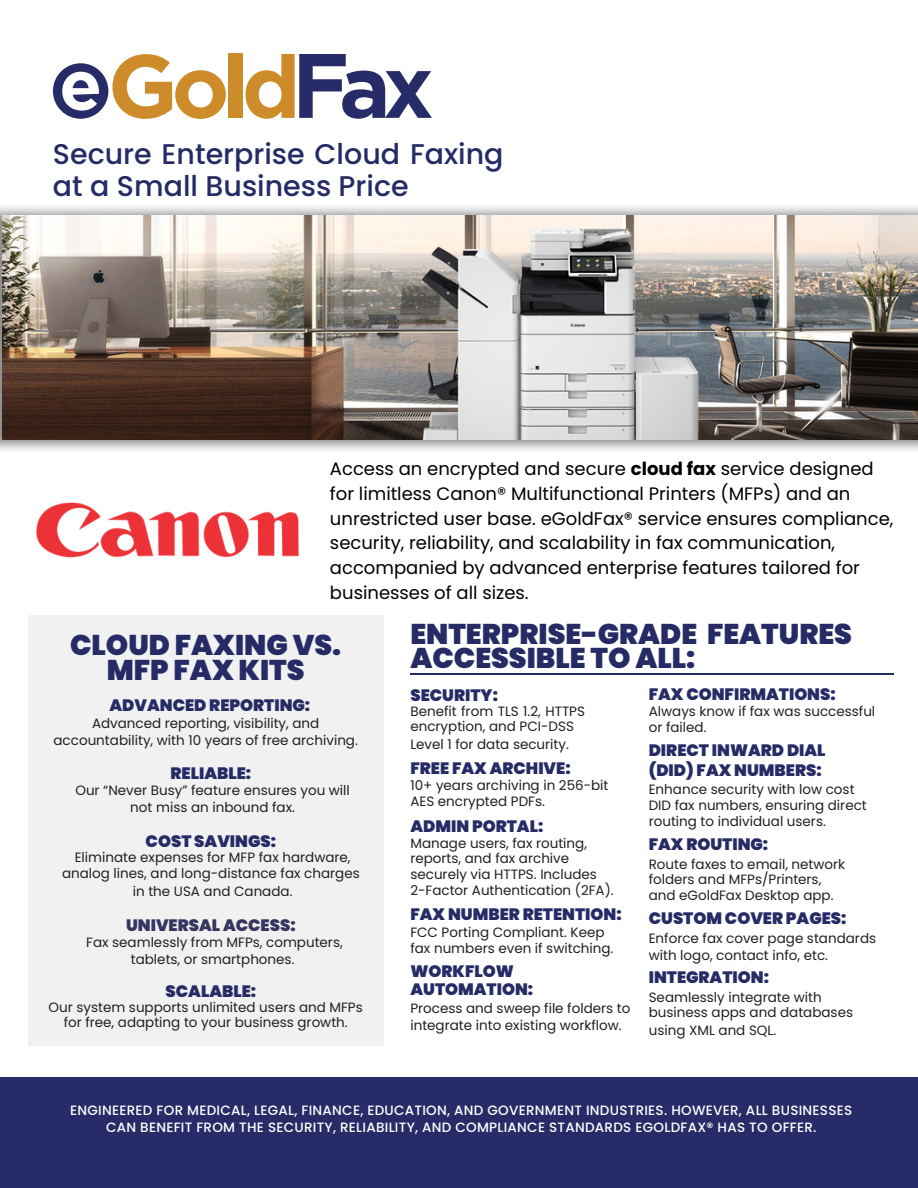
<style>
.page{position:relative;width:918px;height:1188px;background:#fff}
.page>*{position:absolute;margin:0;border:0;box-sizing:border-box;transform-origin:0 0}
.t1{font:900 28.5px/24.8px "Poppins";color:#262b66;text-align:center}
.t2{font:500 28.5px/32.7px "Poppins";color:#262b66}
.t3{font:18px/24.8px "Poppins";color:#000}
.t4{font:900 16.5px/18px "Poppins";color:#262b66}
.t5{font:900 16.5px "Poppins";color:#37355f}
.t6{font:13.5px/15.8px "Poppins";color:#231f20}
.t7{font:500 13.5px/16.8px "Poppins";letter-spacing:.02em;color:#fff;text-align:center}
.s1{font-weight:700}
</style>
<div class="page">
<img style="left:0;top:207px;width:918px;height:244px">
<img style="left:2px;top:215px;width:916px;height:224px">
<div style="left:53px;top:63px;width:55px;height:56px;background:#272b67;border-radius:28px"></div>
<svg style="left:62px;top:72px;width:37px;height:39px"></svg>
<svg style="left:112px;top:54px;width:114px;height:65px"></svg>
<div style="left:229px;top:54px;width:13px;height:64px;background:#ce8b2a"></div>
<svg style="left:246px;top:54px;width:186px;height:65px"></svg>
<div style="left:0;top:1078px;width:918px;height:110px;background:#272b67"></div>
<img style="left:36px;top:502px;width:263px;height:56px">
<div style="left:28px;top:615px;width:356px;height:430px;background:#f1f1f2"></div>
<hr style="left:410px;top:674px;width:484px;height:1px;background:#262b66">
<h1 class="t2" style="left:53px;top:137px;width:452px">Secure Enterprise Cloud Faxing at a Small Business Price</h1>
<h4 class="t3" style="left:330px;top:456px;width:565px">Access an encrypted and secure <span class="s1">cloud fax</span> service designed for limitless Canon® Multifunctional Printers (MFPs) and an unrestricted user base. eGoldFax® service ensures compliance, security, reliability, and scalability in fax communication, accompanied by advanced enterprise features tailored for businesses of all sizes.</h4>
<h1 class="t1" style="left:70px;top:633px;width:273px">CLOUD FAXING VS.<br>MFP FAX KITS</h1>
<h3 class="t1" style="left:410px;top:621px;width:443px;text-align:left">ENTERPRISE-GRADE FEATURES<br>ACCESSIBLE TO ALL:</h3>
<p class="t4" style="left:110px;top:697px;width:202px">ADVANCED REPORTING:</p>
<p class="t6" style="left:54px;top:715px;width:306px;line-height:16.8px;text-align:center">Advanced reporting, visibility, and accountability, with 10 years of free archiving.</p>
<h3 class="t4" style="left:171px;top:764px;width:82px">RELIABLE:</h3>
<p class="t6" style="left:75px;top:782px;width:276px;line-height:16.8px;text-align:center">Our “Never Busy” feature ensures you will not miss an inbound fax.</p>
<h3 class="t4" style="left:146px;top:832px;width:132px">COST SAVINGS:</h3>
<p class="t6" style="left:62px;top:850px;width:299px;text-align:center">Eliminate expenses for MFP fax hardware, analog lines, and long-distance fax charges</p>
<h1 class="t6" style="left:133px;top:883px;width:161px">in the USA and Canada.</h1>
<p class="t5" style="left:126px;top:914px;width:171px">UNIVERSAL ACCESS:</p>
<h3 class="t6" style="left:86px;top:934px;width:258px;line-height:16.8px;text-align:center">Fax seamlessly from MFPs, computers, tablets, or smartphones.</h3>
<p class="t4" style="left:166px;top:982px;width:92px">SCALABLE:</p>
<h3 class="t6" style="left:49px;top:999px;width:316px;text-align:center">Our system supports unlimited users and MFPs for free, adapting to your business growth.</h3>
<h3 class="t4" style="left:410px;top:686px;width:89px">SECURITY:</h3>
<p class="t6" style="left:410px;top:703px;width:176px">Benefit from TLS 1.2, HTTPS encryption, and PCI-DSS</p>
<p class="t6" style="left:410px;top:737px;width:160px">Level 1 for data security.</p>
<h3 class="t4" style="left:410px;top:759px;width:162px">FREE FAX ARCHIVE:</h3>
<p class="t6" style="left:410px;top:778px;width:200px">10+ years archiving in 256-bit<br>AES encrypted PDFs.</p>
<h3 class="t4" style="left:410px;top:817px;width:134px">ADMIN PORTAL:</h3>
<p class="t6" style="left:410px;top:835px;width:205px">Manage users, fax routing, reports, and fax archive securely via HTTPS. Includes<br>2-Factor Authentication (2FA).</p>
<h3 class="t4" style="left:410px;top:905px;width:213px">FAX NUMBER RETENTION:</h3>
<p class="t6" style="left:410px;top:923px;width:205px;line-height:16.8px">FCC Porting Compliant. Keep fax numbers even if switching.</p>
<h3 class="t4" style="left:410px;top:962px;width:124px">WORKFLOW<br>AUTOMATION:</h3>
<p class="t6" style="left:410px;top:1000px;width:222px;line-height:16.8px">Process and sweep file folders to integrate into existing workflow.</p>
<p class="t4" style="left:649px;top:686px;width:189px">FAX CONFIRMATIONS:</p>
<h3 class="t6" style="left:649px;top:703px;width:228px">Always know if fax was successful</h3>
<p class="t6" style="left:649px;top:719px;width:59px">or failed.</p>
<h3 class="t4" style="left:649px;top:740px;width:178px;line-height:20.2px">DIRECT INWARD DIAL (DID) FAX NUMBERS:</h3>
<p class="t6" style="left:649px;top:782px;width:220px">Enhance security with low cost<br>DID fax numbers, ensuring direct routing to individual users.</p>
<p class="t4" style="left:649px;top:835px;width:121px">FAX ROUTING:</p>
<p class="t6" style="left:649px;top:856px;width:198px">Route faxes to email, network folders and MFPs/Printers, and eGoldFax Desktop app.</p>
<h3 class="t4" style="left:649px;top:909px;width:199px">CUSTOM COVER PAGES:</h3>
<p class="t6" style="left:649px;top:930px;width:229px;line-height:16.8px">Enforce fax cover page standards with logo, contact info, etc.</p>
<h3 class="t4" style="left:649px;top:968px;width:122px">INTEGRATION:</h3>
<h3 class="t6" style="left:649px;top:989px;width:206px">Seamlessly integrate with business apps and databases</h3>
<p class="t6" style="left:649px;top:1023px;width:129px">using XML and SQL.</p>
<p class="t7" style="left:70px;top:1102px;width:784px">ENGINEERED FOR MEDICAL, LEGAL, FINANCE, EDUCATION, AND GOVERNMENT INDUSTRIES. HOWEVER, ALL BUSINESSES<br>CAN BENEFIT FROM THE SECURITY, RELIABILITY, AND COMPLIANCE STANDARDS EGOLDFAX® HAS TO OFFER.</p>
</div>
